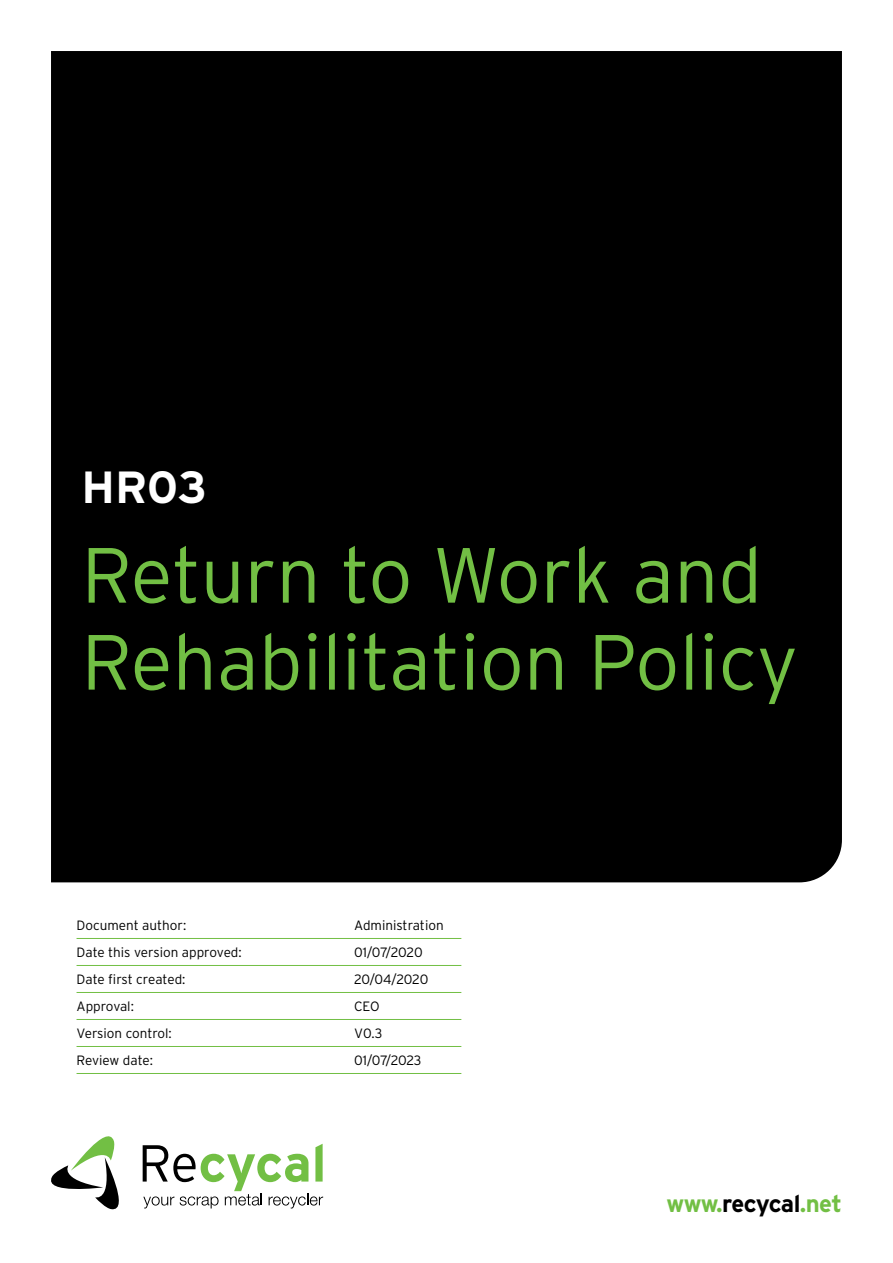
<style>
.page{position:relative;width:893px;height:1263px;background:#fff}
.page>*{position:absolute;margin:0;border:0;box-sizing:border-box;transform-origin:0 0}
.t1{font:300 78px/87px "Interstate";color:#72bf44}
.t2{font:700 45px "Interstate";color:#fff}
.t3{font:700 24px "Interstate";letter-spacing:-.03em;color:#72bf44}
.t4{font:300 13.5px "Interstate";color:#000}
.s1{color:#000}
</style>
<div class="page">
<div style="left:51px;top:51px;width:791px;height:831px;background:#000"></div>
<hr style="left:77px;top:938px;width:384px;height:1px;background:#72bf44">
<hr style="left:77px;top:965px;width:384px;height:1px;background:#72bf44">
<hr style="left:77px;top:992px;width:384px;height:1px;background:#72bf44">
<hr style="left:77px;top:1019px;width:384px;height:1px;background:#72bf44">
<hr style="left:77px;top:1046px;width:384px;height:1px;background:#72bf44">
<hr style="left:77px;top:1073px;width:384px;height:1px;background:#72bf44">
<svg style="left:51px;top:1136px;width:68px;height:73px"></svg>
<svg style="left:143px;top:1144px;width:180px;height:64px"></svg>
<h2 class="t2" style="left:81px;top:462px;width:127px">HR03</h2>
<h1 class="t1" style="left:81px;top:531px;width:718px">Return to Work and<br>Rehabilitation Policy</h1>
<p class="t4" style="left:77px;top:917px;width:111px">Document author:</p>
<p class="t4" style="left:354px;top:917px;width:91px">Administration</p>
<p class="t4" style="left:77px;top:944px;width:167px">Date this version approved:</p>
<p class="t4" style="left:354px;top:944px;width:70px">01/07/2020</p>
<p class="t4" style="left:77px;top:971px;width:110px">Date first created:</p>
<p class="t4" style="left:354px;top:971px;width:76px">20/04/2020</p>
<p class="t4" style="left:77px;top:998px;width:59px">Approval:</p>
<p class="t4" style="left:354px;top:998px;width:27px">CEO</p>
<p class="t4" style="left:77px;top:1025px;width:97px">Version control:</p>
<p class="t4" style="left:354px;top:1025px;width:30px">V0.3</p>
<p class="t4" style="left:77px;top:1052px;width:78px">Review date:</p>
<p class="t4" style="left:354px;top:1052px;width:69px">01/07/2023</p>
<h3 class="t3" style="left:666px;top:1190px;width:177px">www.<span class="s1">recycal</span>.net</h3>
</div>
